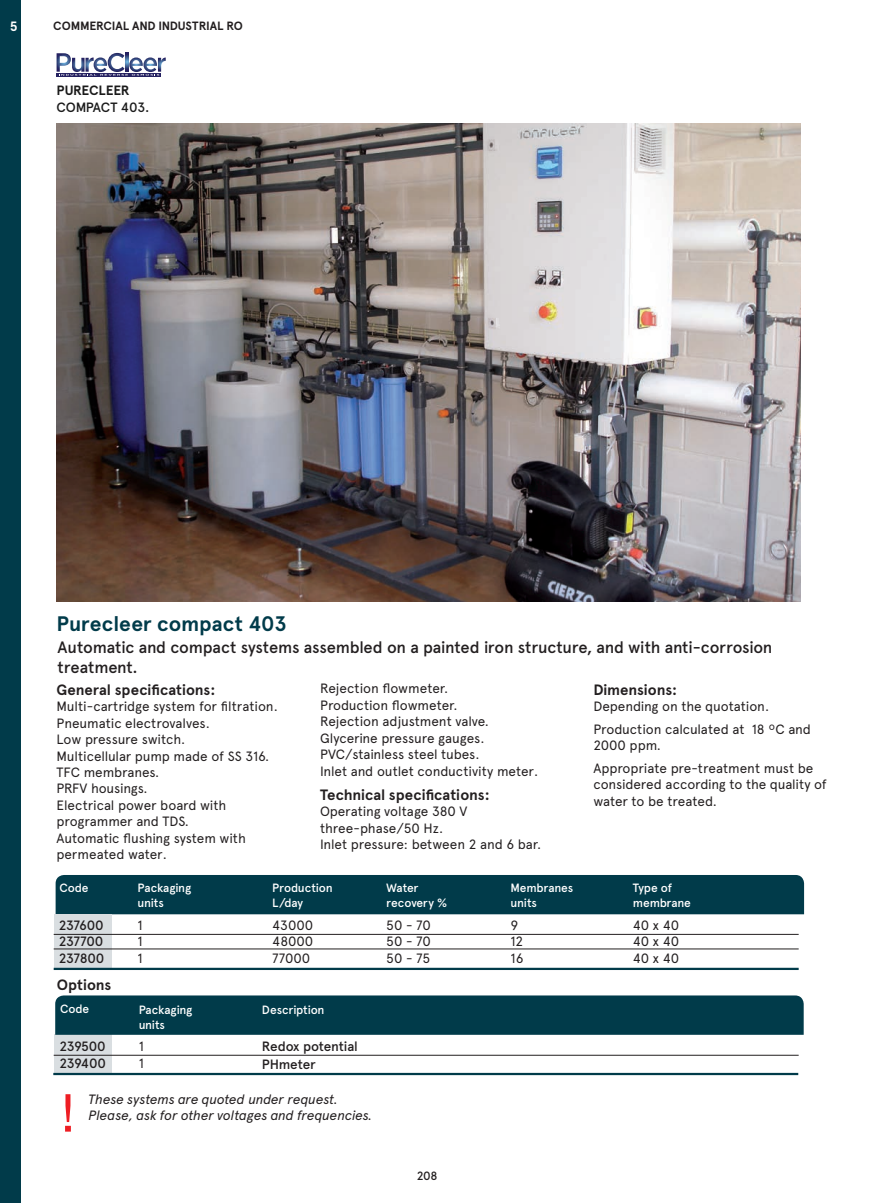
<style>
.page{position:relative;width:876px;height:1203px;background:#fff}
.page>*{position:absolute;margin:0;border:0;box-sizing:border-box;transform-origin:0 0}
.t1{font:700 21px "Apercu Pro";color:#013b4a}
.t2{font:500 16.5px/19.5px "Apercu Pro";letter-spacing:-.01em;color:#231f20}
.t3{font:700 15px "Apercu Pro";color:#231f20}
.t4{font:13.5px/16.5px "Apercu Pro";letter-spacing:-.01em;color:#231f20}
.t5{font:italic 13.5px "Apercu Pro";letter-spacing:-.015em;color:#231f20}
.t6{font:500 13.5px "Apercu Pro";letter-spacing:-.02em;color:#231f20}
.t7{font:500 13.5px "Apercu Pro";letter-spacing:-.01em;color:#1a1a1a}
.t8{font:700 13.5px "Apercu Pro";letter-spacing:-.015em;color:#1a1a1a}
.t9{font:700 13.5px "Apercu Pro";color:#fff}
.t10{font:500 12px "Apercu Pro";letter-spacing:-.015em;color:#fff}
.t11{font:700 12px "Apercu Pro";letter-spacing:-.01em;color:#231f20}
.t12{font:500 12px "Apercu Pro";color:#231f20}
</style>
<div class="page">
<div style="left:0;top:0;width:21px;height:1203px;background:#013b4a"></div>
<hr style="left:57px;top:73px;width:104px;height:3px;background:#252161">
<img style="left:57px;top:53px;width:14px;height:19px">
<img style="left:72px;top:57px;width:35px;height:15px">
<img style="left:129px;top:57px;width:37px;height:15px">
<img style="left:108px;top:52px;width:21px;height:20px">
<svg style="left:59px;top:74px;width:100px;height:2px"></svg>
<div style="left:56px;top:875px;width:748px;height:39px;background:#013b4a"></div>
<div style="left:55px;top:914px;width:57px;height:56px;background:#d9dee1"></div>
<hr style="left:54px;top:968px;width:745px;height:2px;background:#013b4a">
<hr style="left:54px;top:934px;width:745px;height:1px;background:#231f20">
<hr style="left:54px;top:949px;width:745px;height:1px;background:#231f20">
<div style="left:54px;top:1035px;width:58px;height:40px;background:#d9dee1"></div>
<div style="left:55px;top:995px;width:749px;height:40px;background:#013b4a"></div>
<hr style="left:53px;top:1073px;width:745px;height:2px;background:#013b4a">
<svg style="left:65px;top:1094px;width:6px;height:38px"></svg>
<img style="left:57px;top:124px;width:744px;height:477px">
<hr style="left:54px;top:1055px;width:745px;height:1px;background:#231f20">
<p class="t9" style="left:10px;top:17px;width:9px">5</p>
<p class="t11" style="left:53px;top:17px;width:191px">COMMERCIAL AND INDUSTRIAL RO</p>
<p class="t8" style="left:57px;top:81px;width:75px">PURECLEER</p>
<p class="t7" style="left:57px;top:97px;width:94px">COMPACT 403.</p>
<p class="t1" style="left:57px;top:608px;width:232px">Purecleer compact 403</p>
<p class="t2" style="left:58px;top:637px;width:716px">Automatic and compact systems assembled on a painted iron structure, and with anti-corrosion treatment.</p>
<p class="t3" style="left:57px;top:678px;width:160px">General specifications:</p>
<p class="t4" style="left:57px;top:697px;width:223px">Multi-cartridge system for filtration.</p>
<p class="t4" style="left:57px;top:714px;width:155px">Pneumatic electrovalves.</p>
<p class="t4" style="left:57px;top:730px;width:130px">Low pressure switch.</p>
<p class="t4" style="left:57px;top:747px;width:214px">Multicellular pump made of SS 316.</p>
<p class="t4" style="left:57px;top:763px;width:104px">TFC membranes.</p>
<p class="t4" style="left:57px;top:780px;width:93px">PRFV housings.</p>
<p class="t4" style="left:57px;top:796px;width:171px">Electrical power board with</p>
<p class="t4" style="left:57px;top:813px;width:134px">programmer and TDS.</p>
<p class="t4" style="left:57px;top:829px;width:191px">Automatic flushing system with permeated water.</p>
<p class="t4" style="left:320px;top:680px;width:130px">Rejection flowmeter.</p>
<p class="t4" style="left:320px;top:696px;width:139px">Production flowmeter.</p>
<p class="t4" style="left:320px;top:713px;width:170px">Rejection adjustment valve.</p>
<p class="t4" style="left:320px;top:729px;width:166px">Glycerine pressure gauges.</p>
<p class="t4" style="left:320px;top:746px;width:161px">PVC/stainless steel tubes.</p>
<p class="t4" style="left:320px;top:762px;width:220px">Inlet and outlet conductivity meter.</p>
<p class="t3" style="left:320px;top:783px;width:171px">Technical specifications:</p>
<p class="t4" style="left:320px;top:803px;width:149px">Operating voltage 380 V</p>
<p class="t4" style="left:320px;top:819px;width:125px">three-phase/50 Hz.</p>
<p class="t4" style="left:320px;top:836px;width:223px">Inlet pressure: between 2 and 6 bar.</p>
<p class="t10" style="left:60px;top:879px;width:31px">Code</p>
<p class="t10" style="left:137px;top:879px;width:55px">Packaging</p>
<p class="t10" style="left:137px;top:894px;width:28px">units</p>
<p class="t10" style="left:272px;top:879px;width:62px">Production</p>
<p class="t10" style="left:272px;top:894px;width:32px">L/day</p>
<p class="t6" style="left:59px;top:915px;width:46px">237600</p>
<p class="t6" style="left:59px;top:931px;width:46px">237700</p>
<p class="t6" style="left:59px;top:948px;width:47px">237800</p>
<p class="t4" style="left:137px;top:916px;width:7px">1</p>
<p class="t4" style="left:137px;top:933px;width:7px">1</p>
<p class="t4" style="left:137px;top:949px;width:7px">1</p>
<p class="t4" style="left:272px;top:916px;width:42px">43000</p>
<p class="t4" style="left:272px;top:933px;width:42px">48000</p>
<p class="t4" style="left:272px;top:949px;width:39px">77000</p>
<p class="t3" style="left:57px;top:974px;width:56px">Options</p>
<p class="t10" style="left:60px;top:1000px;width:31px">Code</p>
<p class="t10" style="left:139px;top:1001px;width:55px">Packaging</p>
<p class="t10" style="left:139px;top:1016px;width:28px">units</p>
<p class="t10" style="left:262px;top:1001px;width:64px">Description</p>
<p class="t6" style="left:60px;top:1036px;width:48px">239500</p>
<p class="t6" style="left:60px;top:1053px;width:48px">239400</p>
<p class="t4" style="left:139px;top:1037px;width:7px">1</p>
<p class="t4" style="left:139px;top:1054px;width:7px">1</p>
<p class="t6" style="left:262px;top:1036px;width:97px">Redox potential</p>
<p class="t6" style="left:262px;top:1054px;width:55px">PHmeter</p>
<p class="t5" style="left:88px;top:1089px;width:251px">These systems are quoted under request.</p>
<p class="t5" style="left:88px;top:1105px;width:285px">Please, ask for other voltages and frequencies.</p>
<p class="t10" style="left:386px;top:879px;width:34px">Water</p>
<p class="t10" style="left:386px;top:894px;width:62px">recovery %</p>
<p class="t4" style="left:386px;top:916px;width:46px">50 - 70</p>
<p class="t4" style="left:386px;top:933px;width:46px">50 - 70</p>
<p class="t4" style="left:386px;top:949px;width:46px">50 - 75</p>
<p class="t12" style="left:417px;top:1167px;width:23px">208</p>
<p class="t10" style="left:511px;top:879px;width:64px">Membranes</p>
<p class="t10" style="left:511px;top:894px;width:28px">units</p>
<p class="t4" style="left:511px;top:916px;width:9px">9</p>
<p class="t4" style="left:511px;top:933px;width:14px">12</p>
<p class="t4" style="left:511px;top:949px;width:14px">16</p>
<p class="t3" style="left:593px;top:678px;width:85px">Dimensions:</p>
<p class="t4" style="left:593px;top:697px;width:177px">Depending on the quotation.</p>
<p class="t4" style="left:593px;top:720px;width:219px">Production calculated at 18 ºC and</p>
<p class="t4" style="left:593px;top:736px;width:69px">2000 ppm.</p>
<p class="t4" style="left:593px;top:759px;width:235px">Appropriate pre-treatment must be considered according to the quality of water to be treated.</p>
<p class="t10" style="left:633px;top:879px;width:41px">Type of</p>
<p class="t10" style="left:633px;top:894px;width:60px">membrane</p>
<p class="t4" style="left:633px;top:916px;width:48px">40 x 40</p>
<p class="t4" style="left:633px;top:933px;width:48px">40 x 40</p>
<p class="t4" style="left:633px;top:949px;width:48px">40 x 40</p>
</div>
